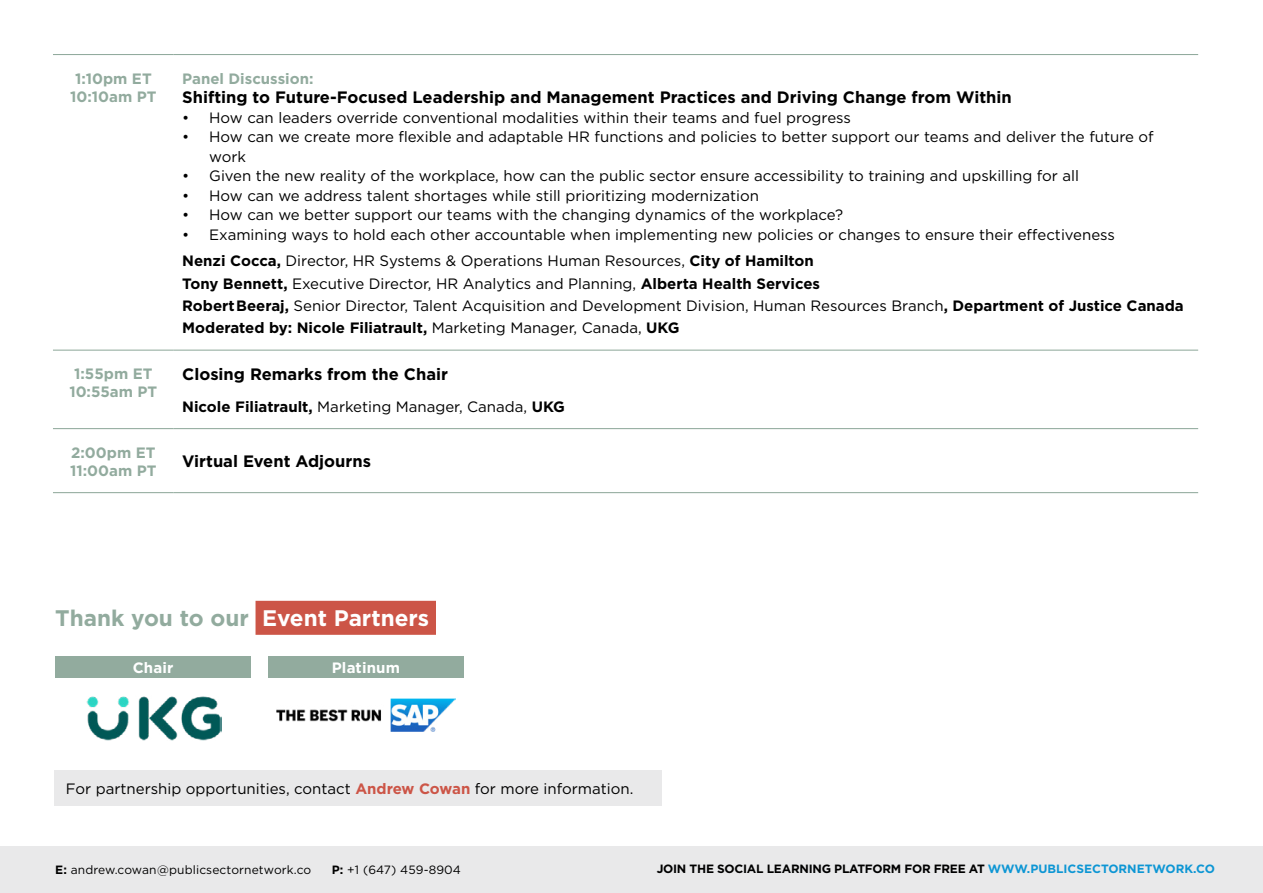
<style>
.page{position:relative;width:1263px;height:893px;background:#fff}
.page>*{position:absolute;margin:0;border:0;box-sizing:border-box;transform-origin:0 0}
.t1{font:700 22.5px "Gotham";color:#92ab9e}
.t2{font:700 16.5px "Gotham";color:#000}
.t3{font:15px/22.2px "Gotham";color:#000}
.t4{font:700 15px/18px "Gotham";color:#92ab9e;text-align:center}
.t5{font:700 15px "Gotham";letter-spacing:.01em;color:#fff}
.t6{font:700 12px "Gotham";letter-spacing:-.02em;color:#000}
.t7{font:12px "Gotham";letter-spacing:.01em;color:#000}
.s1{font-weight:700}
.s2{color:#fff}
.s3{font-weight:700;color:#cc5547}
.s4{color:#0d96d4}
</style>
<div class="page">
<div style="left:0;top:846px;width:1263px;height:47px;background:#e9e9ea"></div>
<hr style="left:53px;top:54px;width:121px;height:1px;background:#92ab9e">
<hr style="left:174px;top:54px;width:1024px;height:1px;background:#92ab9e">
<hr style="left:53px;top:350px;width:121px;height:1px;background:#92ab9e">
<hr style="left:174px;top:350px;width:1024px;height:1px;background:#92ab9e">
<hr style="left:53px;top:428px;width:121px;height:1px;background:#92ab9e">
<hr style="left:174px;top:428px;width:1024px;height:1px;background:#92ab9e">
<hr style="left:53px;top:492px;width:121px;height:1px;background:#92ab9e">
<hr style="left:174px;top:492px;width:1024px;height:1px;background:#92ab9e">
<div style="left:255px;top:601px;width:181px;height:34px;background:#cc5547"></div>
<div style="left:54px;top:771px;width:607px;height:35px;background:#e9e9ea"></div>
<img style="left:86px;top:696px;width:135px;height:44px">
<div style="left:55px;top:656px;width:196px;height:21px;background:#92ab9e"></div>
<div style="left:268px;top:656px;width:195px;height:21px;background:#92ab9e"></div>
<img style="left:276px;top:698px;width:180px;height:33px">
<p class="t4" style="left:70px;top:69px;width:88px">1:10pm ET<br>10:10am PT</p>
<p class="t4" style="left:182px;top:69px;width:133px">Panel Discussion:</p>
<p class="t2" style="left:182px;top:87px;width:831px">Shifting to Future-Focused Leadership and Management Practices and Driving Change from Within</p>
<p class="t3" style="left:182px;top:106px;width:670px">• How can leaders override conventional modalities within their teams and fuel progress</p>
<p class="t3" style="left:209px;top:127px;width:946px;line-height:19.5px;text-indent:-27px">• How can we create more flexible and adaptable HR functions and policies to better support our teams and deliver the future of work</p>
<p class="t3" style="left:182px;top:165px;width:898px">• Given the new reality of the workplace, how can the public sector ensure accessibility to training and upskilling for all</p>
<p class="t3" style="left:182px;top:184px;width:578px">• How can we address talent shortages while still prioritizing modernization</p>
<p class="t3" style="left:182px;top:204px;width:662px">• How can we better support our teams with the changing dynamics of the workplace?</p>
<p class="t3" style="left:182px;top:221px;width:934px;line-height:26.5px">• Examining ways to hold each other accountable when implementing new policies or changes to ensure their effectiveness<br><span class="s1">Nenzi Cocca,</span> Director, HR Systems &amp; Operations Human Resources, <span class="s1">City of Hamilton</span></p>
<p class="t3" style="left:182px;top:272px;width:1003px"><span class="s1">Tony Bennett,</span> Executive Director, HR Analytics and Planning, <span class="s1">Alberta Health Services<br>RobertBeeraj,</span> Senior Director, Talent Acquisition and Development Division, Human Resources Branch<span class="s1">, Department of Justice Canada<br>Moderated by: Nicole Filiatrault,</span> Marketing Manager, Canada, <span class="s1">UKG</span></p>
<p class="t4" style="left:69px;top:365px;width:89px">1:55pm ET<br>10:55am PT</p>
<p class="t2" style="left:182px;top:364px;width:267px">Closing Remarks from the Chair</p>
<p class="t3" style="left:182px;top:395px;width:384px"><span class="s1">Nicole Filiatrault,</span> Marketing Manager, Canada, <span class="s1">UKG</span></p>
<p class="t4" style="left:70px;top:443px;width:88px;text-align:left">2:00pm ET<br>11:00am PT</p>
<p class="t2" style="left:182px;top:450px;width:190px">Virtual Event Adjourns</p>
<h1 class="t1" style="left:55px;top:603px;width:375px">Thank you to our <span class="s2">Event Partners</span></h1>
<p class="t5" style="left:133px;top:657px;width:42px">Chair</p>
<p class="t5" style="left:332px;top:657px;width:70px">Platinum</p>
<p class="t3" style="left:66px;top:777px;width:569px">For partnership opportunities, contact <span class="s3">Andrew Cowan</span> for more information.</p>
<p class="t7" style="left:55px;top:862px;width:257px"><span class="s1">E:</span> andrew.cowan@publicsectornetwork.co</p>
<p class="t7" style="left:332px;top:862px;width:131px"><span class="s1">P:</span> +1 (647) 459-8904</p>
<p class="t6" style="left:657px;top:861px;width:560px">JOIN THE SOCIAL LEARNING PLATFORM FOR FREE AT <span class="s4">WWW.PUBLICSECTORNETWORK.CO</span></p>
</div>
